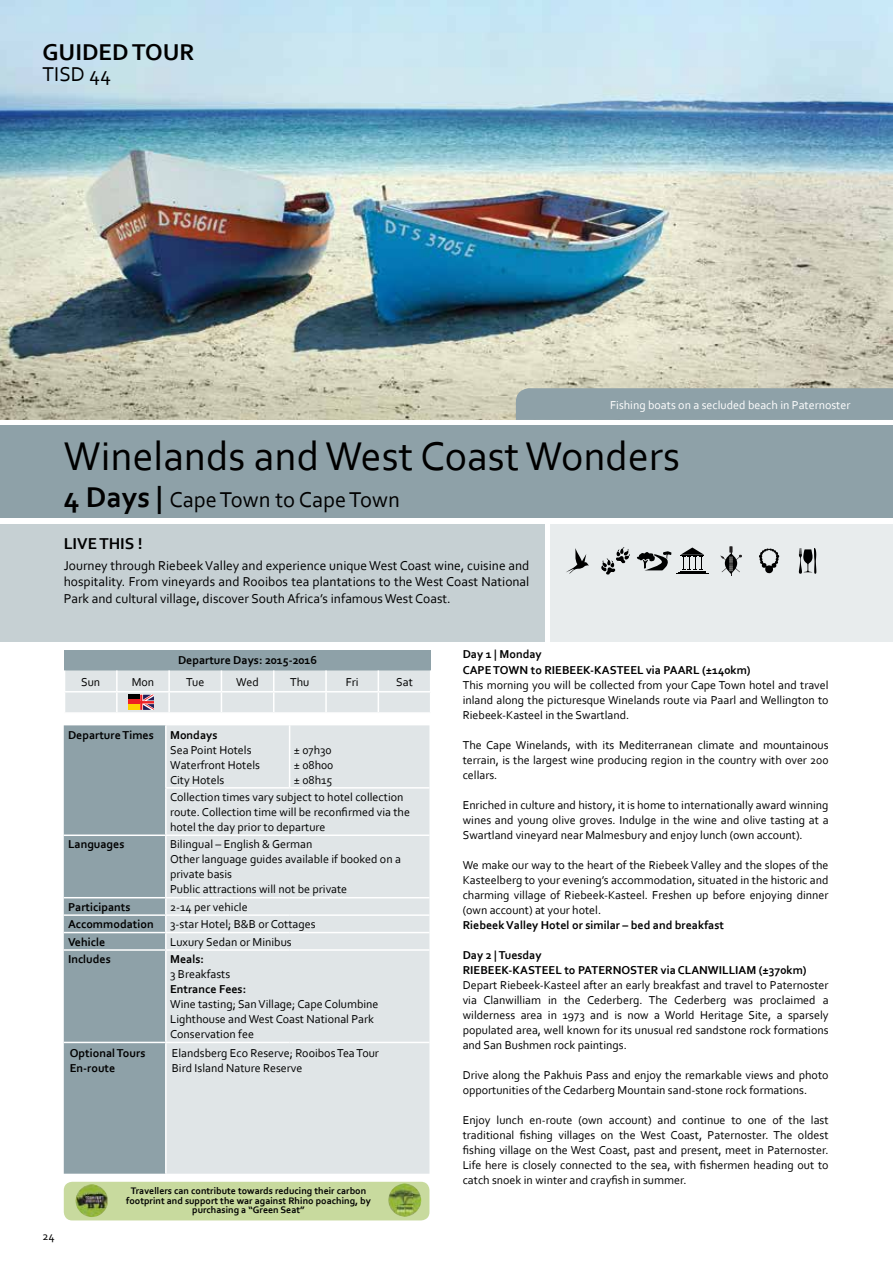
<style>
.page{position:relative;width:893px;height:1263px;background:#fff}
.page>*{position:absolute;margin:0;border:0;box-sizing:border-box;transform-origin:0 0}
.t1{font:42px "Corbel";color:#000}
.t2{font:700 24px "Corbel";color:#000}
.t3{font:22.5px "Corbel";color:#000}
.t4{font:21px "Corbel";color:#000}
.t5{font:700 16.5px "Corbel";color:#000}
.t6{font:13.5px/16.5px "Corbel";color:#000;text-align:justify}
.t7{font:12px/15px "Corbel";color:#000}
.t8{font:700 12px/15px "Corbel";color:#000}
.t9{font:12px "Corbel";color:#fff}
.t10{font:700 9.9px/9.3px "Corbel";color:#000;text-align:center}
.s1{font-weight:700;font-size:30px}
</style>
<div class="page">
<img style="left:0;top:0;width:893px;height:420px">
<div style="left:516px;top:388px;width:377px;height:32px;background:#8ea1a8"></div>
<div style="left:0;top:524px;width:544px;height:118px;background:#c6d0d3"></div>
<div style="left:551px;top:524px;width:342px;height:118px;background:#e8eced"></div>
<div style="left:0;top:425px;width:893px;height:93px;background:#8ea1a8"></div>
<svg style="left:566px;top:548px;width:23px;height:26px"></svg>
<svg style="left:601px;top:547px;width:29px;height:27px"></svg>
<svg style="left:637px;top:551px;width:35px;height:19px"></svg>
<hr style="left:677px;top:573px;width:32px;height:1px;background:#000">
<svg style="left:678px;top:547px;width:28px;height:26px"></svg>
<svg style="left:720px;top:546px;width:22px;height:29px"></svg>
<svg style="left:759px;top:548px;width:20px;height:25px"></svg>
<svg style="left:799px;top:548px;width:17px;height:26px"></svg>
<div style="left:65px;top:649px;width:366px;height:21px;background:#8ea1a8"></div>
<svg style="left:64px;top:670px;width:367px;height:42px;background:#e0e3e6"></svg>
<div style="left:128px;top:695px;width:12px;height:5px;background:#000"></div>
<div style="left:128px;top:700px;width:12px;height:5px;background:#ed2124"></div>
<div style="left:128px;top:705px;width:12px;height:5px;background:#ffd200"></div>
<div style="left:64px;top:725px;width:101px;height:449px;background:#8ea1a8"></div>
<div style="left:167px;top:725px;width:262px;height:449px;background:#e0e5e7"></div>
<hr style="left:165px;top:787px;width:125px;height:1px;background:#fff">
<hr style="left:64px;top:834px;width:102px;height:2px;background:#fff">
<hr style="left:166px;top:834px;width:124px;height:2px;background:#fff">
<hr style="left:290px;top:834px;width:139px;height:2px;background:#fff">
<hr style="left:289px;top:725px;width:1px;height:62px;background:#fff">
<hr style="left:290px;top:787px;width:139px;height:1px;background:#fff">
<hr style="left:64px;top:897px;width:102px;height:1px;background:#fff">
<hr style="left:166px;top:897px;width:124px;height:1px;background:#fff">
<hr style="left:290px;top:897px;width:139px;height:1px;background:#fff">
<hr style="left:64px;top:914px;width:102px;height:2px;background:#fff">
<hr style="left:166px;top:914px;width:124px;height:2px;background:#fff">
<hr style="left:290px;top:914px;width:139px;height:2px;background:#fff">
<hr style="left:64px;top:932px;width:102px;height:1px;background:#fff">
<hr style="left:166px;top:932px;width:124px;height:1px;background:#fff">
<svg style="left:165px;top:898px;width:2px;height:51px"></svg>
<hr style="left:290px;top:932px;width:139px;height:1px;background:#fff">
<hr style="left:64px;top:949px;width:102px;height:2px;background:#fff">
<hr style="left:166px;top:949px;width:124px;height:2px;background:#fff">
<hr style="left:290px;top:949px;width:139px;height:2px;background:#fff">
<hr style="left:64px;top:1042px;width:102px;height:1px;background:#fff">
<hr style="left:166px;top:1042px;width:124px;height:1px;background:#fff">
<hr style="left:290px;top:1042px;width:139px;height:1px;background:#fff">
<div style="left:64px;top:1182px;width:365px;height:38px;background:#c8da9e;border-radius:9px"></div>
<img style="left:76px;top:1184px;width:32px;height:33px;border-radius:16px">
<img style="left:388px;top:1183px;width:33px;height:34px;border-radius:17px">
<h2 class="t2" style="left:43px;top:38px;width:154px">GUIDED TOUR</h2>
<h3 class="t4" style="left:43px;top:61px;width:70px">TISD 44</h3>
<p class="t9" style="left:610px;top:397px;width:242px">Fishing boats on a secluded beach in Paternoster</p>
<h1 class="t1" style="left:64px;top:430px;width:618px">Winelands and West Coast Wonders</h1>
<h3 class="t3" style="left:64px;top:486px;width:338px"><span class="s1">4 Days |</span> Cape Town to Cape Town</h3>
<h3 class="t5" style="left:64px;top:533px;width:80px">LIVE THIS !</h3>
<p class="t6" style="left:64px;top:557px;width:467px">Journey through Riebeek Valley and experience unique West Coast wine, cuisine and hospitality. From vineyards and Rooibos tea plantations to the West Coast National Park and cultural village, discover South Africa’s infamous West Coast.</p>
<p class="t8" style="left:178px;top:653px;width:141px">Departure Days: 2015-2016</p>
<p class="t7" style="left:81px;top:674px;width:21px">Sun</p>
<p class="t7" style="left:132px;top:674px;width:24px">Mon</p>
<p class="t7" style="left:186px;top:674px;width:20px">Tue</p>
<p class="t7" style="left:236px;top:674px;width:24px">Wed</p>
<p class="t7" style="left:290px;top:674px;width:21px">Thu</p>
<p class="t7" style="left:346px;top:674px;width:14px">Fri</p>
<p class="t7" style="left:396px;top:674px;width:18px">Sat</p>
<p class="t8" style="left:68px;top:727px;width:87px">Departure Times</p>
<p class="t8" style="left:170px;top:727px;width:49px">Mondays</p>
<p class="t7" style="left:170px;top:742px;width:91px">Sea Point Hotels<br>Waterfront Hotels<br>City Hotels</p>
<p class="t7" style="left:294px;top:742px;width:41px">± 07h30 ± 08h00 ± 08h15</p>
<p class="t7" style="left:170px;top:789px;width:241px">Collection times vary subject to hotel collection route. Collection time will be reconfirmed via the hotel the day prior to departure</p>
<p class="t8" style="left:68px;top:837px;width:58px">Languages</p>
<p class="t7" style="left:170px;top:837px;width:232px">Bilingual – English &amp; German<br>Other language guides available if booked on a private basis<br>Public attractions will not be private</p>
<p class="t8" style="left:68px;top:899px;width:64px">Participants</p>
<p class="t7" style="left:170px;top:899px;width:79px">2-14 per vehicle</p>
<p class="t8" style="left:68px;top:916px;width:87px">Accommodation</p>
<p class="t7" style="left:170px;top:916px;width:147px">3-star Hotel; B&amp;B or Cottages</p>
<p class="t8" style="left:68px;top:934px;width:39px">Vehicle</p>
<p class="t7" style="left:170px;top:934px;width:123px">Luxury Sedan or Minibus</p>
<p class="t8" style="left:68px;top:951px;width:44px">Includes</p>
<p class="t8" style="left:170px;top:951px;width:35px">Meals:</p>
<p class="t7" style="left:170px;top:966px;width:62px">3 Breakfasts</p>
<p class="t8" style="left:170px;top:981px;width:78px">Entrance Fees:</p>
<p class="t7" style="left:170px;top:996px;width:210px">Wine tasting; San Village; Cape Columbine<br>Lighthouse and West Coast National Park<br>Conservation fee</p>
<p class="t8" style="left:70px;top:1045px;width:77px">Optional Tours<br>En-route</p>
<p class="t7" style="left:172px;top:1045px;width:209px">Elandsberg Eco Reserve; Rooibos Tea Tour<br>Bird Island Nature Reserve</p>
<p class="t7" style="left:43px;top:1228px;width:14px">24</p>
<p class="t10" style="left:126px;top:1186px;width:246px">Travellers can contribute towards reducing their carbon footprint and support the war against Rhino poaching, by purchasing a “Green Seat”</p>
<p class="t8" style="left:463px;top:647px;width:289px">Day 1 | Monday<br>CAPE TOWN to RIEBEEK-KASTEEL via PAARL (±140km)</p>
<p class="t7" style="left:463px;top:677px;width:367px;text-align:justify">This morning you will be collected from your Cape Town hotel and travel inland along the picturesque Winelands route via Paarl and Wellington to Riebeek-Kasteel in the Swartland.</p>
<p class="t7" style="left:463px;top:737px;width:367px;text-align:justify">The Cape Winelands, with its Mediterranean climate and mountainous terrain, is the largest wine producing region in the country with over 200 cellars.</p>
<p class="t7" style="left:463px;top:797px;width:367px;text-align:justify">Enriched in culture and history, it is home to internationally award winning wines and young olive groves. Indulge in the wine and olive tasting at a Swartland vineyard near Malmesbury and enjoy lunch (own account).</p>
<p class="t7" style="left:463px;top:857px;width:367px;text-align:justify">We make our way to the heart of the Riebeek Valley and the slopes of the Kasteelberg to your evening’s accommodation, situated in the historic and charming village of Riebeek-Kasteel. Freshen up before enjoying dinner (own account) at your hotel.</p>
<p class="t8" style="left:463px;top:917px;width:263px">Riebeek Valley Hotel or similar – bed and breakfast</p>
<p class="t8" style="left:463px;top:947px;width:345px">Day 2 | Tuesday<br>RIEBEEK-KASTEEL to PATERNOSTER via CLANWILLIAM (±370km)</p>
<p class="t7" style="left:463px;top:977px;width:367px;text-align:justify">Depart Riebeek-Kasteel after an early breakfast and travel to Paternoster via Clanwilliam in the Cederberg. The Cederberg was proclaimed a wilderness area in 1973 and is now a World Heritage Site, a sparsely populated area, well known for its unusual red sandstone rock formations and San Bushmen rock paintings.</p>
<p class="t7" style="left:463px;top:1067px;width:367px">Drive along the Pakhuis Pass and enjoy the remarkable views and photo opportunities of the Cedarberg Mountain sand-stone rock formations.</p>
<p class="t7" style="left:463px;top:1112px;width:367px;text-align:justify">Enjoy lunch en-route (own account) and continue to one of the last traditional fishing villages on the West Coast, Paternoster. The oldest fishing village on the West Coast, past and present, meet in Paternoster.<br>Life here is closely connected to the sea, with fishermen heading out to catch snoek in winter and crayfish in summer.</p>
</div>
